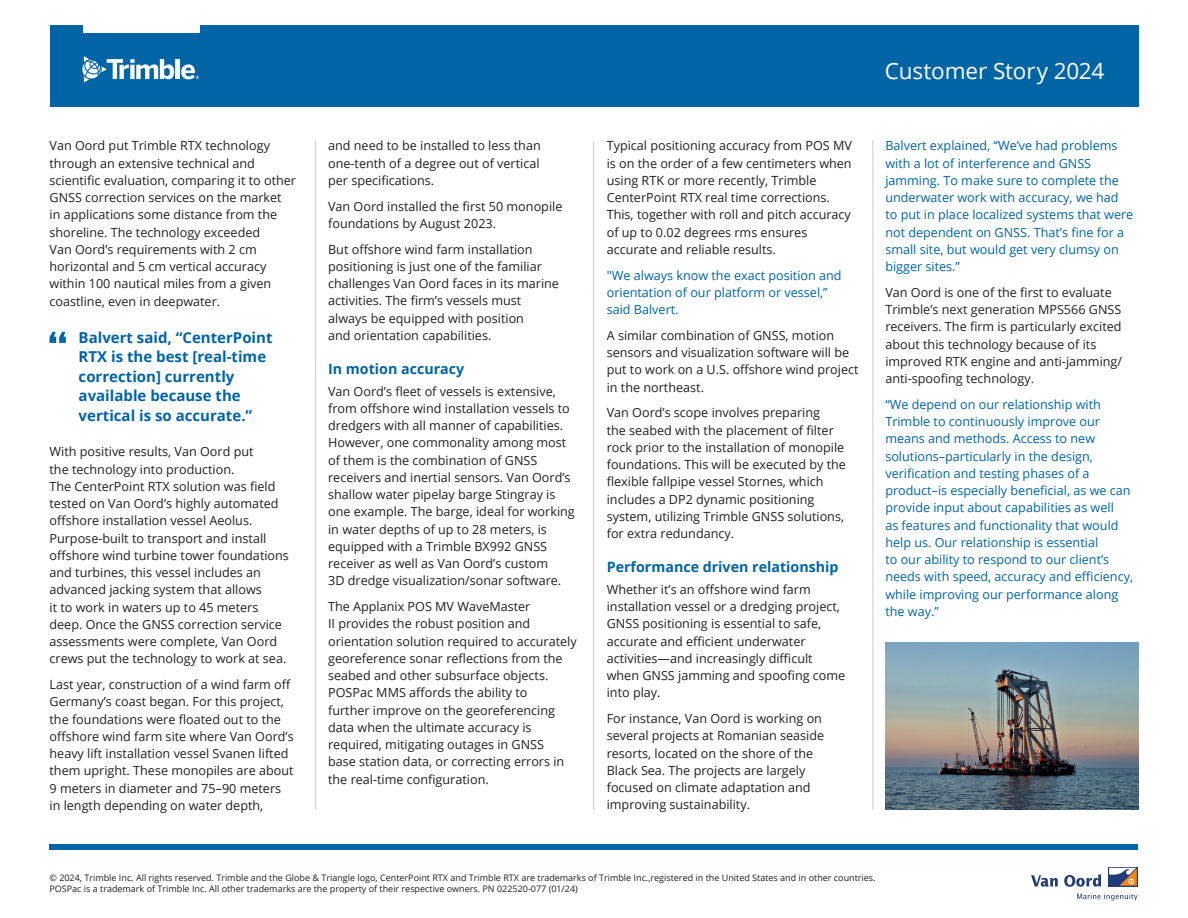
<style>
.page{position:relative;width:1188px;height:918px;background:#fff}
.page>*{position:absolute;margin:0;border:0;box-sizing:border-box;transform-origin:0 0}
.t1{font:22.5px "Open Sans";letter-spacing:-.01em;color:#fff}
.t2{font:700 15px/19.5px "Open Sans";color:#0064a5}
.t3{font:700 14.25px "Open Sans";color:#0064a5}
.t4{font:12.6px/17.2px "Open Sans";color:#231f20}
.t5{font:12.6px/17.2px "Open Sans";color:#0064a5}
.t6{font:9px/10.8px "Open Sans";color:#231f20}
</style>
<div class="page">
<div style="left:50px;top:25px;width:1088px;height:82px;background:#0064a5"></div>
<div style="left:175px;top:59px;width:5px;height:20px;background:#fff"></div>
<svg style="left:181px;top:64px;width:18px;height:15px"></svg>
<svg style="left:82px;top:56px;width:92px;height:26px"></svg>
<div style="left:84px;top:20px;width:116px;height:13px;background:#fff"></div>
<svg style="left:1108px;top:867px;width:30px;height:20px"></svg>
<svg style="left:1109px;top:868px;width:28px;height:18px"></svg>
<svg style="left:1077px;top:894px;width:61px;height:7px"></svg>
<svg style="left:1031px;top:875px;width:27px;height:12px"></svg>
<svg style="left:1064px;top:875px;width:37px;height:12px"></svg>
<div style="left:50px;top:844px;width:1088px;height:5px;background:#0064a5"></div>
<hr style="left:873px;top:141px;width:1px;height:669px;background:#c5cbd4">
<hr style="left:593px;top:141px;width:1px;height:669px;background:#c5cbd4">
<hr style="left:315px;top:141px;width:1px;height:669px;background:#c5cbd4">
<svg style="left:50px;top:332px;width:16px;height:11px"></svg>
<img style="left:885px;top:642px;width:253px;height:168px">
<p class="t4" style="left:50px;top:137px;width:248px">Van Oord put Trimble RTX technology through an extensive technical and scientific evaluation, comparing it to other GNSS correction services on the market<br>in applications some distance from the shoreline. The technology exceeded<br>Van Oord’s requirements with 2 cm horizontal and 5 cm vertical accuracy within 100 nautical miles from a given coastline, even in deepwater.</p>
<p class="t4" style="left:328px;top:137px;width:214px;text-align:justify">and need to be installed to less than one-tenth of a degree out of vertical per specifications.</p>
<p class="t4" style="left:328px;top:197px;width:236px">Van Oord installed the first 50 monopile foundations by August 2023.</p>
<p class="t4" style="left:328px;top:240px;width:232px">But offshore wind farm installation positioning is just one of the familiar challenges Van Oord faces in its marine activities. The firm’s vessels must always be equipped with position<br>and orientation capabilities.</p>
<p class="t3" style="left:328px;top:359px;width:138px">In motion accuracy</p>
<p class="t4" style="left:328px;top:382px;width:248px">Van Oord’s fleet of vessels is extensive, from offshore wind installation vessels to dredgers with all manner of capabilities.<br>However, one commonality among most of them is the combination of GNSS receivers and inertial sensors. Van Oord’s shallow water pipelay barge Stingray is one example. The barge, ideal for working in water depths of up to 28 meters, is equipped with a Trimble BX992 GNSS receiver as well as Van Oord’s custom<br>3D dredge visualization/sonar software.</p>
<p class="t4" style="left:328px;top:598px;width:250px">The Applanix POS MV WaveMaster<br>II provides the robust position and orientation solution required to accurately georeference sonar reflections from the seabed and other subsurface objects.<br>POSPac MMS affords the ability to<br>further improve on the georeferencing data when the ultimate accuracy is required, mitigating outages in GNSS<br>base station data, or correcting errors in the real‑time configuration.</p>
<p class="t2" style="left:79px;top:327px;width:195px">Balvert said, “CenterPoint<br>RTX is the best [real-time correction] currently available because the vertical is so accurate.”</p>
<p class="t4" style="left:50px;top:443px;width:241px">With positive results, Van Oord put<br>the technology into production.<br>The CenterPoint RTX solution was field tested on Van Oord’s highly automated offshore installation vessel Aeolus.<br>Purpose-built to transport and install offshore wind turbine tower foundations and turbines, this vessel includes an advanced jacking system that allows<br>it to work in waters up to 45 meters deep. Once the GNSS correction service assessments were complete, Van Oord crews put the technology to work at sea.</p>
<p class="t4" style="left:50px;top:676px;width:246px">Last year, construction of a wind farm off Germany’s coast began. For this project, the foundations were floated out to the offshore wind farm site where Van Oord’s heavy lift installation vessel Svanen lifted them upright. These monopiles are about 9 meters in diameter and 75–90 meters in length depending on water depth,</p>
<p class="t4" style="left:607px;top:137px;width:247px">Typical positioning accuracy from POS MV is on the order of a few centimeters when using RTK or more recently, Trimble CenterPoint RTX real time corrections.<br>This, together with roll and pitch accuracy of up to 0.02 degrees rms ensures accurate and reliable results.</p>
<p class="t5" style="left:607px;top:266px;width:236px">"We always know the exact position and orientation of our platform or vessel,” said Balvert.</p>
<p class="t4" style="left:607px;top:326px;width:253px">A similar combination of GNSS, motion sensors and visualization software will be put to work on a U.S. offshore wind project in the northeast.</p>
<p class="t4" style="left:607px;top:404px;width:241px">Van Oord’s scope involves preparing<br>the seabed with the placement of filter rock prior to the installation of monopile foundations. This will be executed by the flexible fallpipe vessel Stornes, which includes a DP2 dynamic positioning system, utilizing Trimble GNSS solutions, for extra redundancy.</p>
<p class="t3" style="left:607px;top:557px;width:233px">Performance driven relationship</p>
<p class="t4" style="left:607px;top:580px;width:240px">Whether it’s an offshore wind farm installation vessel or a dredging project, GNSS positioning is essential to safe, accurate and efficient underwater activities—and increasingly difficult when GNSS jamming and spoofing come into play.</p>
<p class="t4" style="left:607px;top:710px;width:219px">For instance, Van Oord is working on several projects at Romanian seaside resorts, located on the shore of the Black Sea. The projects are largely focused on climate adaptation and improving sustainability.</p>
<h1 class="t1" style="left:885px;top:55px;width:221px">Customer Story 2024</h1>
<p class="t5" style="left:885px;top:137px;width:250px">Balvert explained, “We’ve had problems with a lot of interference and GNSS jamming. To make sure to complete the underwater work with accuracy, we had to put in place localized systems that were not dependent on GNSS. That’s fine for a small site, but would get very clumsy on bigger sites.”</p>
<p class="t4" style="left:885px;top:283px;width:238px">Van Oord is one of the first to evaluate Trimble’s next generation MPS566 GNSS receivers. The firm is particularly excited about this technology because of its improved RTK engine and anti-jamming/ anti-spoofing technology.</p>
<p class="t5" style="left:885px;top:395px;width:249px">“We depend on our relationship with Trimble to continuously improve our means and methods. Access to new solutions–particularly in the design, verification and testing phases of a product–is especially beneficial, as we can provide input about capabilities as well<br>as features and functionality that would help us. Our relationship is essential<br>to our ability to respond to our client’s needs with speed, accuracy and efficiency, while improving our performance along the way.”</p>
<p class="t6" style="left:50px;top:873px;width:828px">© 2024, Trimble Inc. All rights reserved. Trimble and the Globe &amp; Triangle logo, CenterPoint RTX and Trimble RTX are trademarks of Trimble Inc.,registered in the United States and in other countries.<br>POSPac is a trademark of Trimble Inc. All other trademarks are the property of their respective owners. PN 022520-077 (01/24)</p>
</div>
